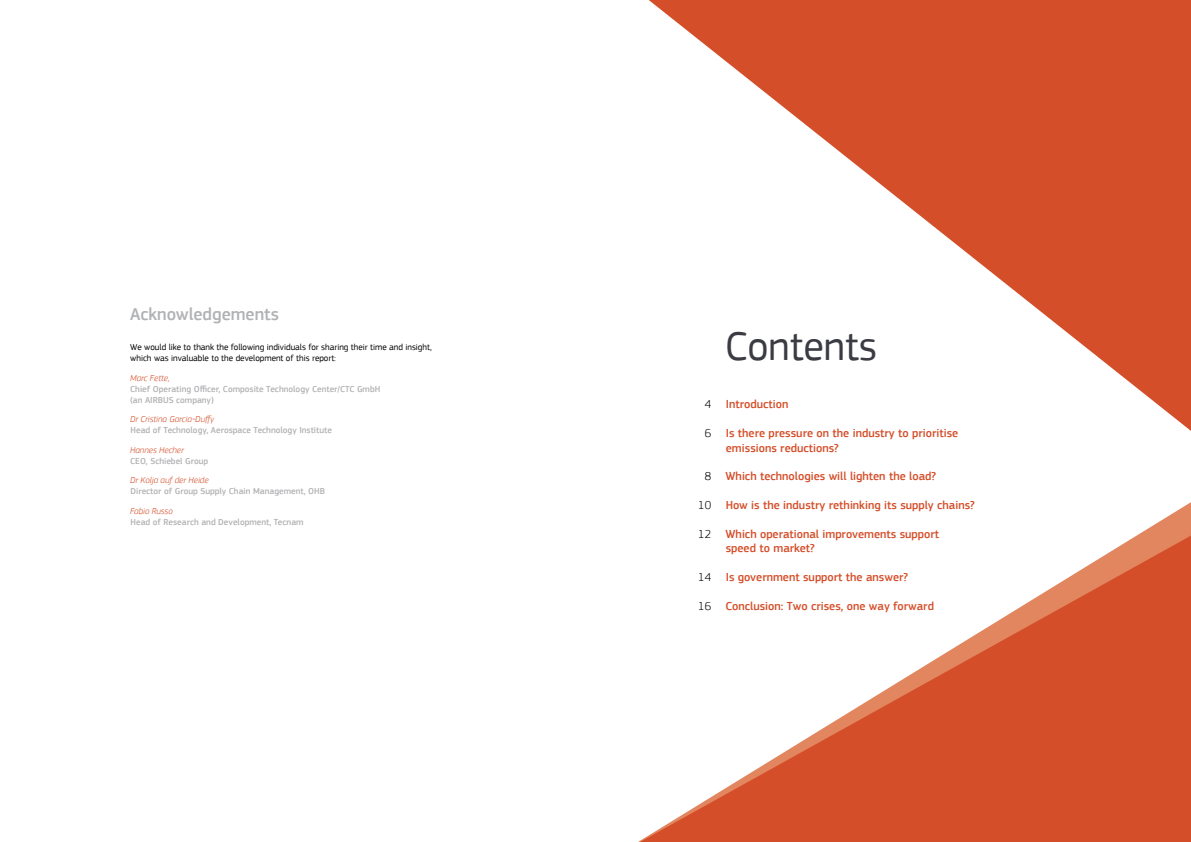
<style>
.page{position:relative;width:1191px;height:842px;background:#fff}
.page>*{position:absolute;margin:0;border:0;box-sizing:border-box;transform-origin:0 0}
.t1{font:42px "PF Square Sans Pro";color:#3b3c43}
.t2{font:500 18px "PF Square Sans Pro";color:#b1b2b4}
.t3{font:500 12px/14.4px "PF Square Sans Pro";color:#d44e29}
.t4{font:300 12px "PF Square Sans Pro";color:#000}
.t5{font:500 9px/11px "PF Square Sans Pro";color:#b1b2b4}
.t6{font:9px/11px "PF Square Sans Pro";color:#000}
.t7{font:italic 300 9px "PF Square Sans Pro";color:#d44e29}
</style>
<div class="page">
<svg style="left:638px;top:0;width:553px;height:842px"></svg>
<h2 class="t2" style="left:130px;top:303px;width:151px">Acknowledgements</h2>
<p class="t6" style="left:130px;top:342px;width:303px">We would like to thank the following individuals for sharing their time and insight, which was invaluable to the development of this report:</p>
<p class="t7" style="left:130px;top:372px;width:41px">Marc Fette,</p>
<p class="t5" style="left:130px;top:383px;width:252px">Chief Operating Officer, Composite Technology Center/CTC GmbH (an AIRBUS company)</p>
<p class="t7" style="left:130px;top:414px;width:86px">Dr Cristina Garcia-Duffy</p>
<p class="t5" style="left:130px;top:425px;width:203px">Head of Technology, Aerospace Technology Institute</p>
<p class="t7" style="left:130px;top:444px;width:55px">Hannes Hecher</p>
<p class="t5" style="left:130px;top:455px;width:80px">CEO, Schiebel Group</p>
<p class="t7" style="left:130px;top:475px;width:80px">Dr Kolja auf der Heide</p>
<p class="t5" style="left:130px;top:486px;width:196px">Director of Group Supply Chain Management, OHB</p>
<p class="t7" style="left:130px;top:505px;width:44px">Fabio Russo</p>
<p class="t5" style="left:130px;top:516px;width:175px">Head of Research and Development, Tecnam</p>
<p class="t4" style="left:705px;top:397px;width:8px">4</p>
<p class="t4" style="left:705px;top:426px;width:8px">6</p>
<p class="t4" style="left:705px;top:469px;width:8px">8</p>
<p class="t4" style="left:698px;top:498px;width:14px">10</p>
<p class="t4" style="left:698px;top:527px;width:14px">12</p>
<p class="t4" style="left:698px;top:570px;width:14px">14</p>
<p class="t4" style="left:698px;top:599px;width:14px">16</p>
<h1 class="t1" style="left:725px;top:322px;width:154px">Contents</h1>
<p class="t3" style="left:725px;top:397px;width:64px">Introduction</p>
<p class="t3" style="left:725px;top:426px;width:234px">Is there pressure on the industry to prioritise emissions reductions?</p>
<p class="t3" style="left:725px;top:469px;width:212px">Which technologies will lighten the load?</p>
<p class="t3" style="left:726px;top:498px;width:250px">How is the industry rethinking its supply chains?</p>
<p class="t3" style="left:725px;top:527px;width:215px">Which operational improvements support speed to market?</p>
<p class="t3" style="left:725px;top:570px;width:184px">Is government support the answer?</p>
<p class="t3" style="left:725px;top:599px;width:210px">Conclusion: Two crises, one way forward</p>
</div>
